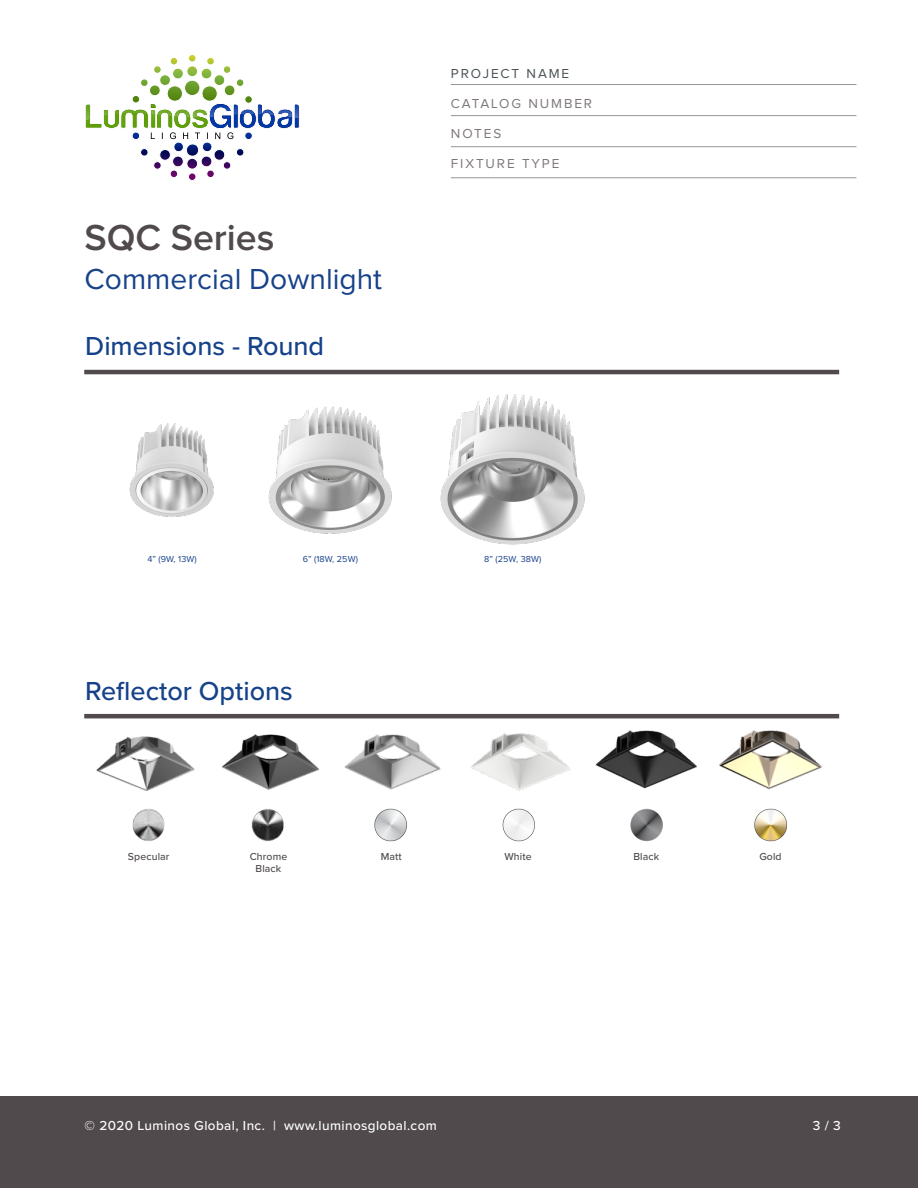
<style>
.page{position:relative;width:918px;height:1188px;background:#fff}
.page>*{position:absolute;margin:0;border:0;box-sizing:border-box;transform-origin:0 0}
.t1{font:600 37.5px "Proxima Nova";color:#504a4d}
.t2{font:30px "Proxima Nova";color:#16428a}
.t3{font:500 27px "Proxima Nova";color:#16428a}
.t4{font:500 13.5px "Proxima Nova";letter-spacing:.03em;color:#fff}
.t5{font:13.5px "Proxima Nova";letter-spacing:.14em;color:#7e7778}
.t6{font:13.5px "Proxima Nova";letter-spacing:.14em;color:#495154}
.t7{font:500 10.5px "Proxima Nova";letter-spacing:.01em;color:#504a4d}
.t8{font:9px "Proxima Nova";letter-spacing:.01em;color:#16428a}
</style>
<div class="page">
<div style="left:0;top:1096px;width:918px;height:92px;background:#504a4d"></div>
<hr style="left:451px;top:84px;width:405px;height:1px;background:#939598">
<hr style="left:451px;top:115px;width:405px;height:1px;background:#939598">
<hr style="left:451px;top:146px;width:405px;height:1px;background:#939598">
<hr style="left:451px;top:177px;width:405px;height:1px;background:#939598">
<hr style="left:84px;top:714px;width:755px;height:4px;background:#504a4d">
<svg style="left:85px;top:54px;width:215px;height:127px"></svg>
<img style="left:222px;top:734px;width:97px;height:56px">
<img style="left:719px;top:730px;width:103px;height:60px">
<img style="left:471px;top:733px;width:99px;height:58px">
<img style="left:595px;top:730px;width:102px;height:59px">
<img style="left:344px;top:734px;width:97px;height:56px">
<img style="left:96px;top:736px;width:99px;height:55px">
<img style="left:132px;top:809px;width:33px;height:32px">
<img style="left:754px;top:808px;width:33px;height:34px">
<img style="left:630px;top:808px;width:33px;height:34px">
<img style="left:502px;top:808px;width:33px;height:34px">
<img style="left:374px;top:808px;width:33px;height:34px">
<img style="left:251px;top:809px;width:33px;height:32px">
<hr style="left:84px;top:370px;width:755px;height:4px;background:#504a4d">
<img style="left:129px;top:423px;width:85px;height:94px">
<img style="left:268px;top:406px;width:124px;height:128px">
<img style="left:440px;top:394px;width:145px;height:151px">
<h1 class="t1" style="left:85px;top:221px;width:192px">SQC Series</h1>
<h2 class="t2" style="left:85px;top:266px;width:299px">Commercial Downlight</h2>
<h3 class="t3" style="left:85px;top:326px;width:240px">Dimensions - Round</h3>
<p class="t6" style="left:451px;top:67px;width:120px">PROJECT NAME</p>
<p class="t5" style="left:451px;top:97px;width:143px">CATALOG NUMBER</p>
<p class="t5" style="left:451px;top:127px;width:52px">NOTES</p>
<p class="t5" style="left:451px;top:157px;width:110px">FIXTURE TYPE</p>
<p class="t8" style="left:147px;top:555px;width:51px">4” (9W, 13W)</p>
<p class="t8" style="left:303px;top:555px;width:57px">6” (18W, 25W)</p>
<p class="t8" style="left:484px;top:555px;width:59px">8” (25W, 38W)</p>
<h3 class="t3" style="left:85px;top:670px;width:209px">Reflector Options</h3>
<p class="t7" style="left:128px;top:849px;width:43px">Specular</p>
<p class="t7" style="left:250px;top:849px;width:39px">Chrome</p>
<p class="t7" style="left:381px;top:849px;width:22px">Matt</p>
<p class="t7" style="left:504px;top:849px;width:29px">White</p>
<p class="t7" style="left:633px;top:849px;width:27px">Black</p>
<p class="t7" style="left:759px;top:849px;width:24px">Gold</p>
<p class="t7" style="left:256px;top:861px;width:27px">Black</p>
<p class="t4" style="left:85px;top:1115px;width:354px">© 2020 Luminos Global, Inc. | www.luminosglobal.com</p>
<p class="t4" style="left:813px;top:1115px;width:29px">3 / 3</p>
</div>
